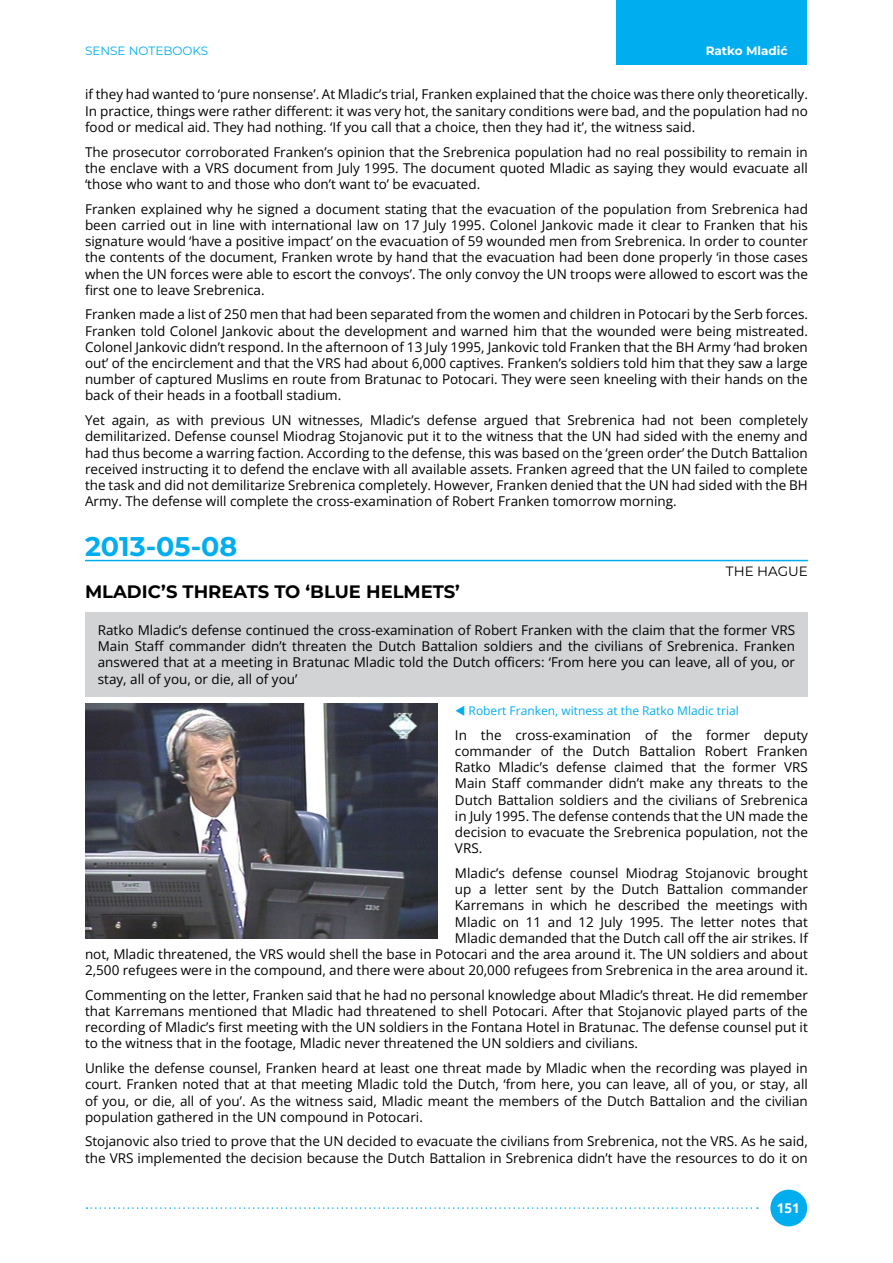
<style>
.page{position:relative;width:893px;height:1263px;background:#fff}
.page>*{position:absolute;margin:0;border:0;box-sizing:border-box;transform-origin:0 0}
.t1{font:700 27px "Montserrat";color:#00aeef}
.t2{font:700 18px "Montserrat";color:#000}
.t3{font:13.5px/16.2px "Open Sans";color:#000;text-align:justify}
.t4{font:13.5px "Montserrat";color:#000}
.t5{font:13.5px "Open Sans";color:#fff}
.t6{font:12px "Open Sans";color:#00aeef}
.t7{font:12px "Montserrat";color:#00aeef}
.t8{font:700 12px "Montserrat";color:#fff}
</style>
<div class="page">
<div style="left:617px;top:0;width:190px;height:65px;background:#00aeef"></div>
<div style="left:770px;top:1189px;width:37px;height:37px;background:#00aeef;border-radius:50%"></div>
<svg style="left:87px;top:1207px;width:671px;height:2px"></svg>
<hr style="left:85px;top:560px;width:723px;height:1px;background:#00aeef">
<div style="left:85px;top:612px;width:723px;height:84px;background:#d1d3d4"></div>
<img style="left:85px;top:703px;width:353px;height:236px">
<p class="t7" style="left:85px;top:43px;width:125px">SENSE NOTEBOOKS</p>
<p class="t8" style="left:706px;top:43px;width:83px">Ratko Mladić</p>
<p class="t3" style="left:85px;top:86px;width:724px">if they had wanted to ‘pure nonsense’. At Mladic’s trial, Franken explained that the choice was there only theoretically.<br>In practice, things were rather different: it was very hot, the sanitary conditions were bad, and the population had no food or medical aid. They had nothing. ‘If you call that a choice, then they had it’, the witness said.</p>
<p class="t3" style="left:85px;top:143px;width:724px">The prosecutor corroborated Franken’s opinion that the Srebrenica population had no real possibility to remain in the enclave with a VRS document from July 1995. The document quoted Mladic as saying they would evacuate all ‘those who want to and those who don’t want to’ be evacuated.</p>
<p class="t3" style="left:85px;top:200px;width:724px">Franken explained why he signed a document stating that the evacuation of the population from Srebrenica had been carried out in line with international law on 17 July 1995. Colonel Jankovic made it clear to Franken that his signature would ‘have a positive impact’ on the evacuation of 59 wounded men from Srebrenica. In order to counter the contents of the document, Franken wrote by hand that the evacuation had been done properly ‘in those cases when the UN forces were able to escort the convoys’. The only convoy the UN troops were allowed to escort was the first one to leave Srebrenica.</p>
<p class="t3" style="left:85px;top:306px;width:724px">Franken made a list of 250 men that had been separated from the women and children in Potocari by the Serb forces.<br>Franken told Colonel Jankovic about the development and warned him that the wounded were being mistreated.<br>Colonel Jankovic didn’t respond. In the afternoon of 13 July 1995, Jankovic told Franken that the BH Army ‘had broken out’ of the encirclement and that the VRS had about 6,000 captives. Franken’s soldiers told him that they saw a large number of captured Muslims en route from Bratunac to Potocari. They were seen kneeling with their hands on the back of their heads in a football stadium.</p>
<p class="t3" style="left:85px;top:412px;width:724px">Yet again, as with previous UN witnesses, Mladic’s defense argued that Srebrenica had not been completely demilitarized. Defense counsel Miodrag Stojanovic put it to the witness that the UN had sided with the enemy and had thus become a warring faction. According to the defense, this was based on the ‘green order’ the Dutch Battalion received instructing it to defend the enclave with all available assets. Franken agreed that the UN failed to complete the task and did not demilitarize Srebrenica completely. However, Franken denied that the UN had sided with the BH Army. The defense will complete the cross-examination of Robert Franken tomorrow morning.</p>
<h1 class="t1" style="left:85px;top:528px;width:154px">2013-05-08</h1>
<p class="t4" style="left:726px;top:562px;width:83px">THE HAGUE</p>
<h2 class="t2" style="left:85px;top:579px;width:376px">MLADIC’S THREATS TO ‘BLUE HELMETS’</h2>
<p class="t3" style="left:98px;top:622px;width:699px">Ratko Mladic’s defense continued the cross-examination of Robert Franken with the claim that the former VRS Main Staff commander didn’t threaten the Dutch Battalion soldiers and the civilians of Srebrenica. Franken answered that at a meeting in Bratunac Mladic told the Dutch officers: ‘From here you can leave, all of you, or stay, all of you, or die, all of you’</p>
<p class="t6" style="left:469px;top:702px;width:272px">Robert Franken, witness at the Ratko Mladic trial</p>
<p class="t3" style="left:455px;top:726px;width:354px">In the cross-examination of the former deputy commander of the Dutch Battalion Robert Franken Ratko Mladic’s defense claimed that the former VRS Main Staff commander didn’t make any threats to the Dutch Battalion soldiers and the civilians of Srebrenica in July 1995. The defense contends that the UN made the decision to evacuate the Srebrenica population, not the VRS.</p>
<p class="t3" style="left:85px;top:864px;width:724px;text-align:right">Mladic’s defense counsel Miodrag Stojanovic brought<br>up a letter sent by the Dutch Battalion commander<br>Karremans in which he described the meetings with<br>Mladic on 11 and 12 July 1995. The letter notes that<br>Mladic demanded that the Dutch call off the air strikes. If<br>not, Mladic threatened, the VRS would shell the base in Potocari and the area around it. The UN soldiers and about 2,500 refugees were in the compound, and there were about 20,000 refugees from Srebrenica in the area around it.</p>
<p class="t3" style="left:85px;top:986px;width:724px">Commenting on the letter, Franken said that he had no personal knowledge about Mladic’s threat. He did remember that Karremans mentioned that Mladic had threatened to shell Potocari. After that Stojanovic played parts of the recording of Mladic’s first meeting with the UN soldiers in the Fontana Hotel in Bratunac. The defense counsel put it to the witness that in the footage, Mladic never threatened the UN soldiers and civilians.</p>
<p class="t3" style="left:85px;top:1060px;width:724px">Unlike the defense counsel, Franken heard at least one threat made by Mladic when the recording was played in court. Franken noted that at that meeting Mladic told the Dutch, ‘from here, you can leave, all of you, or stay, all of you, or die, all of you’. As the witness said, Mladic meant the members of the Dutch Battalion and the civilian population gathered in the UN compound in Potocari.</p>
<p class="t3" style="left:85px;top:1133px;width:724px">Stojanovic also tried to prove that the UN decided to evacuate the civilians from Srebrenica, not the VRS. As he said, the VRS implemented the decision because the Dutch Battalion in Srebrenica didn’t have the resources to do it on</p>
<p class="t5" style="left:777px;top:1199px;width:25px">151</p>
</div>
